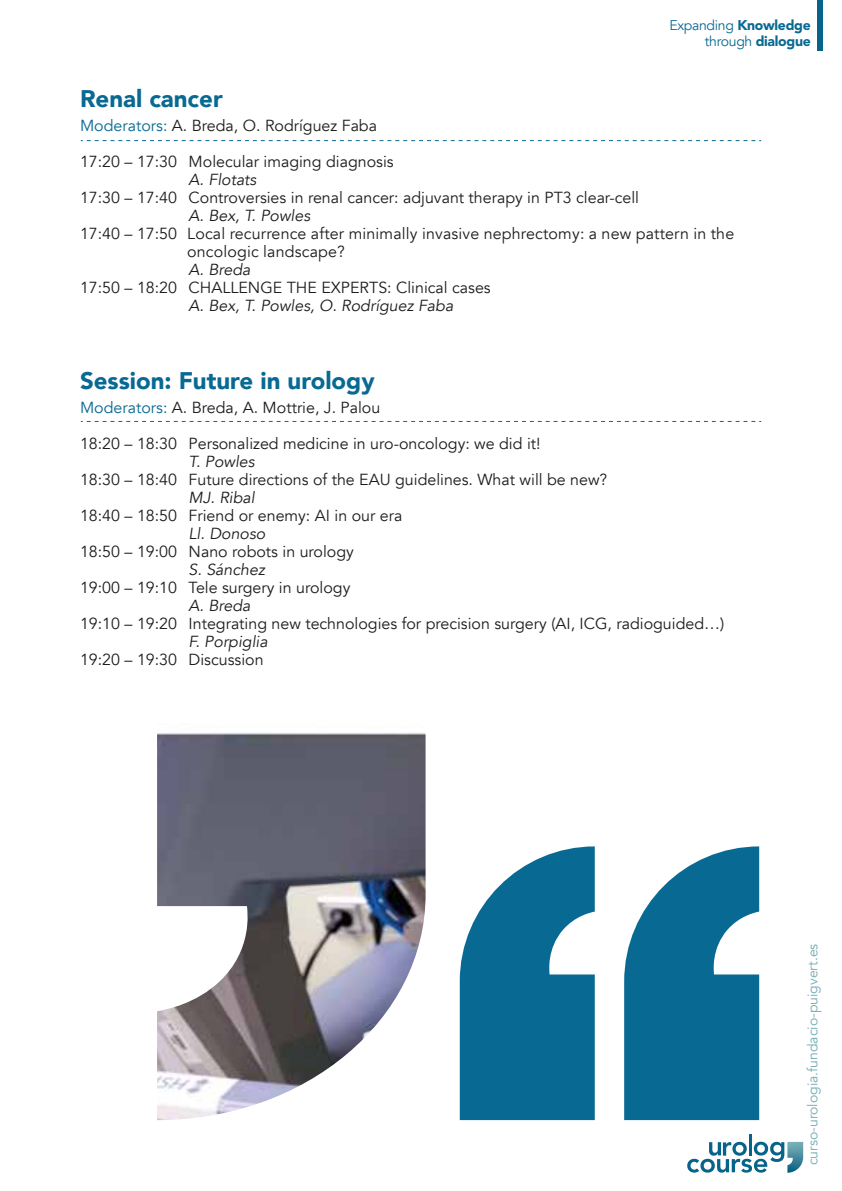
<style>
.page{position:relative;width:842px;height:1191px;background:#fff}
.page>*{position:absolute;margin:0;border:0;box-sizing:border-box;transform-origin:0 0}
.t1{font:900 24px "Avenir";color:#086992}
.t2{font:16px/18px "Avenir";color:#1d1d1b}
.t3{font:italic 16px "Avenir";color:#1d1d1b}
.t4{font:14px "Avenir";color:#74adb4}
.t5{font:14px "Avenir";letter-spacing:-.02em;color:#086992}
.t6{font:900 14px "Avenir LT Std";letter-spacing:-.02em;color:#086992}
.s1{font-family:"Avenir LT Std";font-weight:900}
.s2{font-family:"Avenir";font-weight:400}
.s3{color:#086992}
</style>
<div class="page">
<svg style="left:81px;top:140px;width:680px;height:1px"></svg>
<svg style="left:81px;top:421px;width:680px;height:1px"></svg>
<img style="left:157px;top:733px;width:269px;height:387px">
<svg style="left:460px;top:846px;width:135px;height:274px"></svg>
<svg style="left:624px;top:846px;width:135px;height:274px"></svg>
<div style="left:817px;top:0;width:6px;height:51px;background:#066389"></div>
<hr style="left:749px;top:1133px;width:2px;height:22px;background:#066389">
<svg style="left:687px;top:1141px;width:116px;height:31px"></svg>
<p class="t5" style="left:669px;top:17px;width:143px">Expanding <span class="s1">Knowledge</span></p>
<p class="t6" style="left:705px;top:33px;width:107px"><span class="s2">through</span> dialogue</p>
<h1 class="t1" style="left:80px;top:78px;width:144px">Renal cancer</h1>
<p class="t2" style="left:80px;top:117px;width:298px"><span class="s3">Moderators:</span> A. Breda, O. Rodríguez Faba</p>
<p class="t2" style="left:80px;top:153px;width:315px">17:20 – 17:30 Molecular imaging diagnosis</p>
<p class="t3" style="left:189px;top:170px;width:69px">A. Flotats</p>
<p class="t2" style="left:80px;top:189px;width:560px">17:30 – 17:40 Controversies in renal cancer: adjuvant therapy in PT3 clear-cell</p>
<p class="t3" style="left:189px;top:206px;width:123px">A. Bex, T. Powles</p>
<p class="t2" style="left:187px;top:225px;width:548px;text-indent:-107px">17:40 – 17:50 Local recurrence after minimally invasive nephrectomy: a new pattern in the oncologic landscape?</p>
<p class="t3" style="left:189px;top:260px;width:63px">A. Breda</p>
<p class="t2" style="left:80px;top:279px;width:412px">17:50 – 18:20 CHALLENGE THE EXPERTS: Clinical cases</p>
<p class="t3" style="left:189px;top:296px;width:266px">A. Bex, T. Powles, O. Rodríguez Faba</p>
<h1 class="t1" style="left:80px;top:360px;width:296px">Session: Future in urology</h1>
<p class="t2" style="left:80px;top:399px;width:302px"><span class="s3">Moderators:</span> A. Breda, A. Mottrie, J. Palou</p>
<p class="t2" style="left:80px;top:435px;width:462px">18:20 – 18:30 Personalized medicine in uro-oncology: we did it!</p>
<p class="t3" style="left:189px;top:452px;width:68px">T. Powles</p>
<p class="t2" style="left:80px;top:471px;width:529px">18:30 – 18:40 Future directions of the EAU guidelines. What will be new?</p>
<p class="t3" style="left:189px;top:488px;width:68px">MJ. Ribal</p>
<p class="t2" style="left:80px;top:507px;width:324px">18:40 – 18:50 Friend or enemy: AI in our era</p>
<p class="t3" style="left:189px;top:524px;width:78px">Ll. Donoso</p>
<p class="t2" style="left:80px;top:543px;width:275px">18:50 – 19:00 Nano robots in urology</p>
<p class="t3" style="left:189px;top:560px;width:78px">S. Sánchez</p>
<p class="t2" style="left:80px;top:579px;width:272px">19:00 – 19:10 Tele surgery in urology</p>
<p class="t3" style="left:189px;top:596px;width:63px">A. Breda</p>
<p class="t2" style="left:80px;top:615px;width:646px">19:10 – 19:20 Integrating new technologies for precision surgery (AI, ICG, radioguided…)</p>
<p class="t3" style="left:189px;top:632px;width:81px">F. Porpiglia</p>
<p class="t2" style="left:80px;top:651px;width:185px">19:20 – 19:30 Discussion</p>
<p class="t4" style="left:804px;top:1165px;width:223px;rotate:-90deg">curso-urologia.fundacio-puigvert.es</p>
</div>
